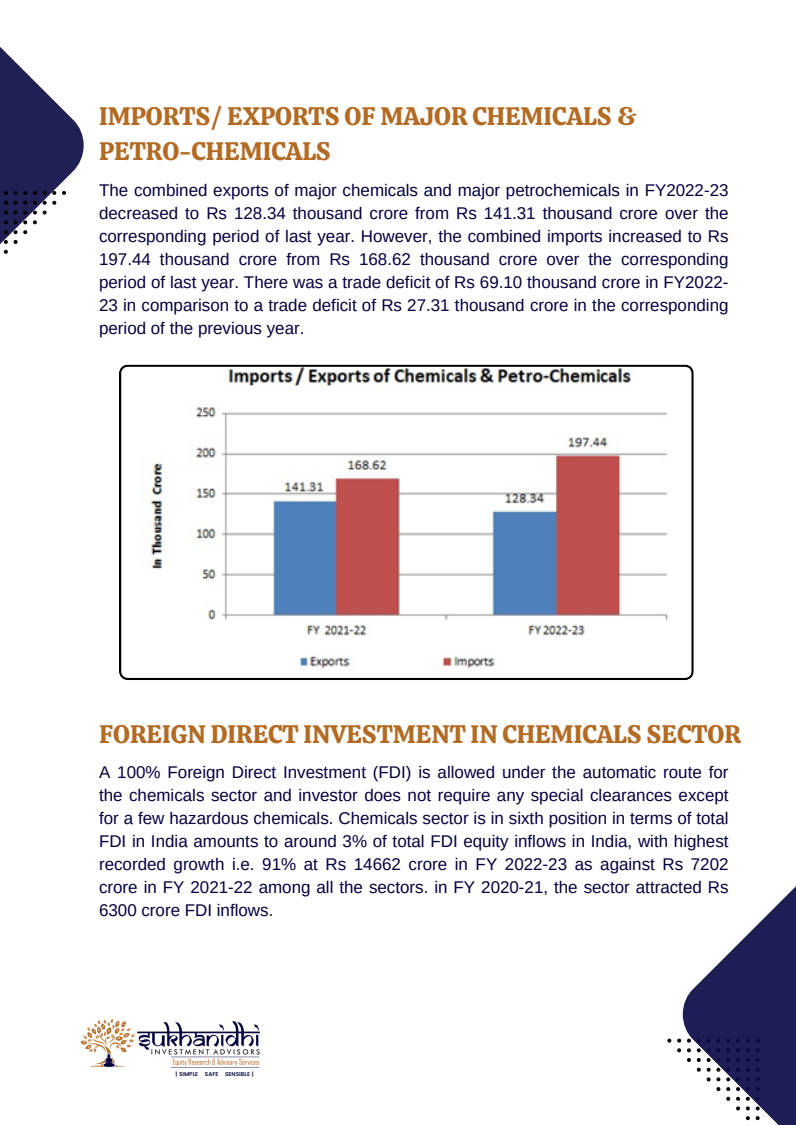
<style>
.page{position:relative;width:796px;height:1125px;background:#fff}
.page>*{position:absolute;margin:0;border:0;box-sizing:border-box;transform-origin:0 0}
.t1{font:25.2px/35.1px "Calistoga";color:#b36b24}
.t2{font:16.95px/23px "Arimo";color:#04003f;text-align:justify}
.t3{font:600 5.55px "Poppins";color:#0b0a45}
</style>
<div class="page">
<svg style="left:0;top:47px;width:84px;height:207px"></svg>
<svg style="left:677px;top:1039px;width:5px;height:13px"></svg>
<svg style="left:667px;top:1039px;width:4px;height:4px"></svg>
<svg style="left:682px;top:887px;width:113px;height:238px;fill:#1f1e54"></svg>
<img style="left:80px;top:1019px;width:180px;height:49px">
<svg style="left:119px;top:365px;width:574px;height:315px"></svg>
<p class="t1" style="left:99px;top:98px;width:539px">IMPORTS/ EXPORTS OF MAJOR CHEMICALS &amp;<br>PETRO-CHEMICALS</p>
<p class="t2" style="left:99px;top:178px;width:631px">The combined exports of major chemicals and major petrochemicals in FY2022-23 decreased to Rs 128.34 thousand crore from Rs 141.31 thousand crore over the corresponding period of last year. However, the combined imports increased to Rs 197.44 thousand crore from Rs 168.62 thousand crore over the corresponding period of last year. There was a trade deficit of Rs 69.10 thousand crore in FY2022- 23 in comparison to a trade deficit of Rs 27.31 thousand crore in the corresponding period of the previous year.</p>
<p class="t1" style="left:99px;top:717px;width:643px">FOREIGN DIRECT INVESTMENT IN CHEMICALS SECTOR</p>
<p class="t2" style="left:99px;top:760px;width:631px">A 100% Foreign Direct Investment (FDI) is allowed under the automatic route for the chemicals sector and investor does not require any special clearances except for a few hazardous chemicals. Chemicals sector is in sixth position in terms of total FDI in India amounts to around 3% of total FDI equity inflows in India, with highest recorded growth i.e. 91% at Rs 14662 crore in FY 2022-23 as against Rs 7202 crore in FY 2021-22 among all the sectors. in FY 2020-21, the sector attracted Rs 6300 crore FDI inflows.</p>
<p class="t3" style="left:175px;top:1070px;width:80px">| SIMPLE SAFE SENSIBLE |</p>
</div>
